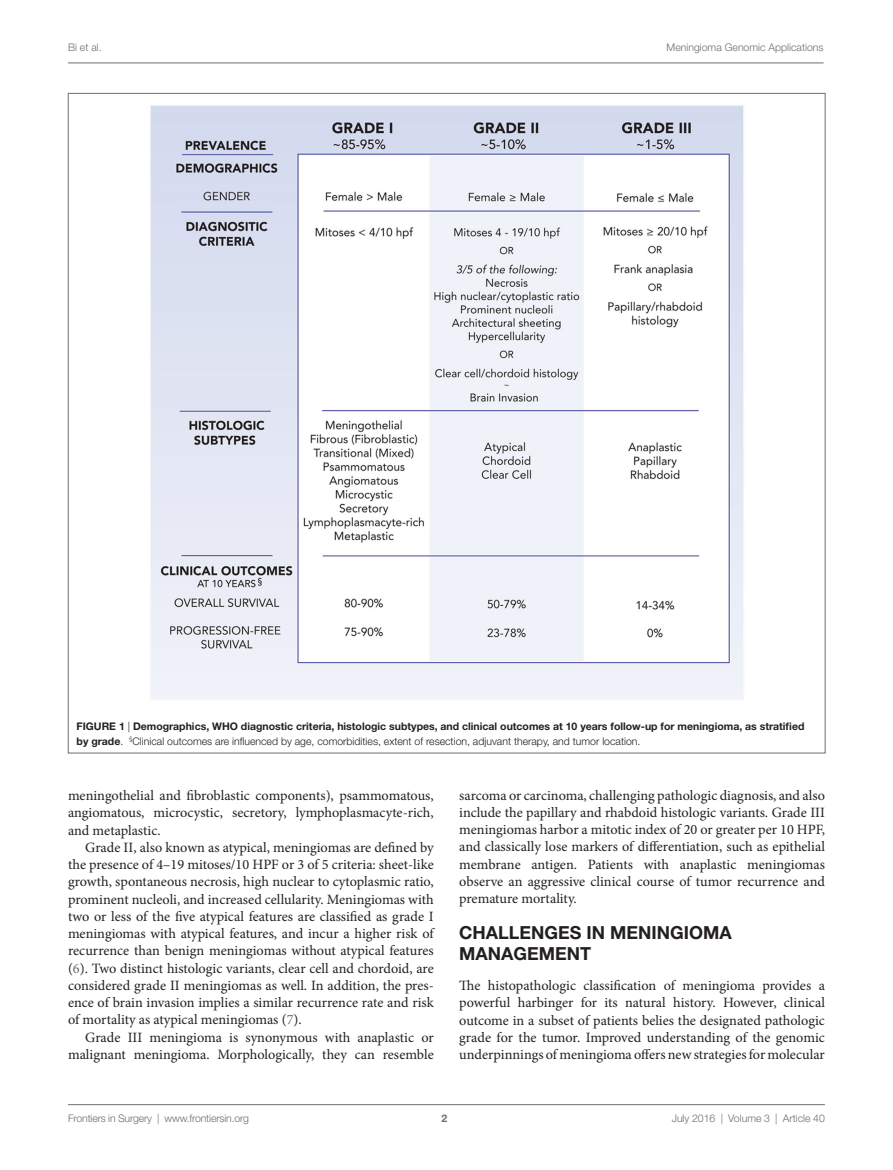
<style>
.page{position:relative;width:893px;height:1170px;background:#fff}
.page>*{position:absolute;margin:0;border:0;box-sizing:border-box;transform-origin:0 0}
.t1{font:700 18px "Helvetica Neue LT Std";color:#231f20}
.t2{font:14.25px/17.2px "Minion Pro";color:#231f20;text-align:justify}
.t3{font:700 10.5px/14.2px "Helvetica Neue LT Std";color:#231f20}
.t4{font:300 10.5px "Helvetica Neue LT Std";color:#6c6d70}
.t5{font:700 10.5px "Helvetica Neue LT Std";color:#6c6d70}
.s1{font-weight:300}
.s2{color:#6c6d70}
</style>
<div class="page">
<img style="left:150px;top:105px;width:594px;height:594px">
<hr style="left:68px;top:63px;width:756px;height:1px;background:#6c6d70">
<hr style="left:68px;top:1104px;width:757px;height:1px;background:#6c6d70">
<p class="t4" style="left:68px;top:41px;width:35px">Bi et al.</p>
<p class="t4" style="left:667px;top:41px;width:158px">Meningioma Genomic Applications</p>
<p class="t3" style="left:77px;top:719px;width:729px">FIGURE 1 <span class="s1">|</span> Demographics, WHO diagnostic criteria, histologic subtypes, and clinical outcomes at 10 years follow-up for meningioma, as stratified by grade<span class="s1">.</span> <sup>§</sup><span class="s1">Clinical outcomes are influenced by age, comorbidities, extent of resection, adjuvant therapy, and tumor location.</span></p>
<p class="t2" style="left:68px;top:786px;width:367px">meningothelial and fibroblastic components), psammomatous, angiomatous, microcystic, secretory, lymphoplasmacyte-rich, and metaplastic.</p>
<p class="t2" style="left:68px;top:838px;width:367px;text-indent:17px">Grade II, also known as atypical, meningiomas are defined by the presence of 4–19 mitoses/10 HPF or 3 of 5 criteria: sheet-like growth, spontaneous necrosis, high nuclear to cytoplasmic ratio, prominent nucleoli, and increased cellularity. Meningiomas with two or less of the five atypical features are classified as grade I meningiomas with atypical features, and incur a higher risk of recurrence than benign meningiomas without atypical features (<span class="s2">6</span>). Two distinct histologic variants, clear cell and chordoid, are considered grade II meningiomas as well. In addition, the pres&shy;ence of brain invasion implies a similar recurrence rate and risk of mortality as atypical meningiomas (<span class="s2">7</span>).</p>
<p class="t2" style="left:68px;top:1028px;width:367px;text-align:right">Grade III meningioma is synonymous with anaplastic or malignant meningioma. Morphologically, they can resemble</p>
<p class="t2" style="left:459px;top:786px;width:367px">sarcoma or carcinoma, challenging pathologic diagnosis, and also include the papillary and rhabdoid histologic variants. Grade III meningiomas harbor a mitotic index of 20 or greater per 10 HPF, and classically lose markers of differentiation, such as epithelial membrane antigen. Patients with anaplastic meningiomas observe an aggressive clinical course of tumor recurrence and premature mortality.</p>
<p class="t1" style="left:459px;top:921px;width:179px">CHALLENGES IN MENIN</p>
<p class="t1" style="left:670px;top:921px;width:63px">GIOMA</p>
<p class="t1" style="left:459px;top:942px;width:133px">MANAGEMENT</p>
<p class="t2" style="left:459px;top:976px;width:367px">The histopathologic classification of meningioma provides a powerful harbinger for its natural history. However, clinical outcome in a subset of patients belies the designated pathologic grade for the tumor. Improved understanding of the genomic underpinnings of meningioma offers new strategies for molecular</p>
<p class="t4" style="left:68px;top:1111px;width:183px">Frontiers in Surgery | www.frontiersin.org</p>
<p class="t4" style="left:672px;top:1111px;width:155px">July 2016 | Volume 3 | Article 40</p>
<p class="t5" style="left:441px;top:1111px;width:7px">2</p>
</div>
